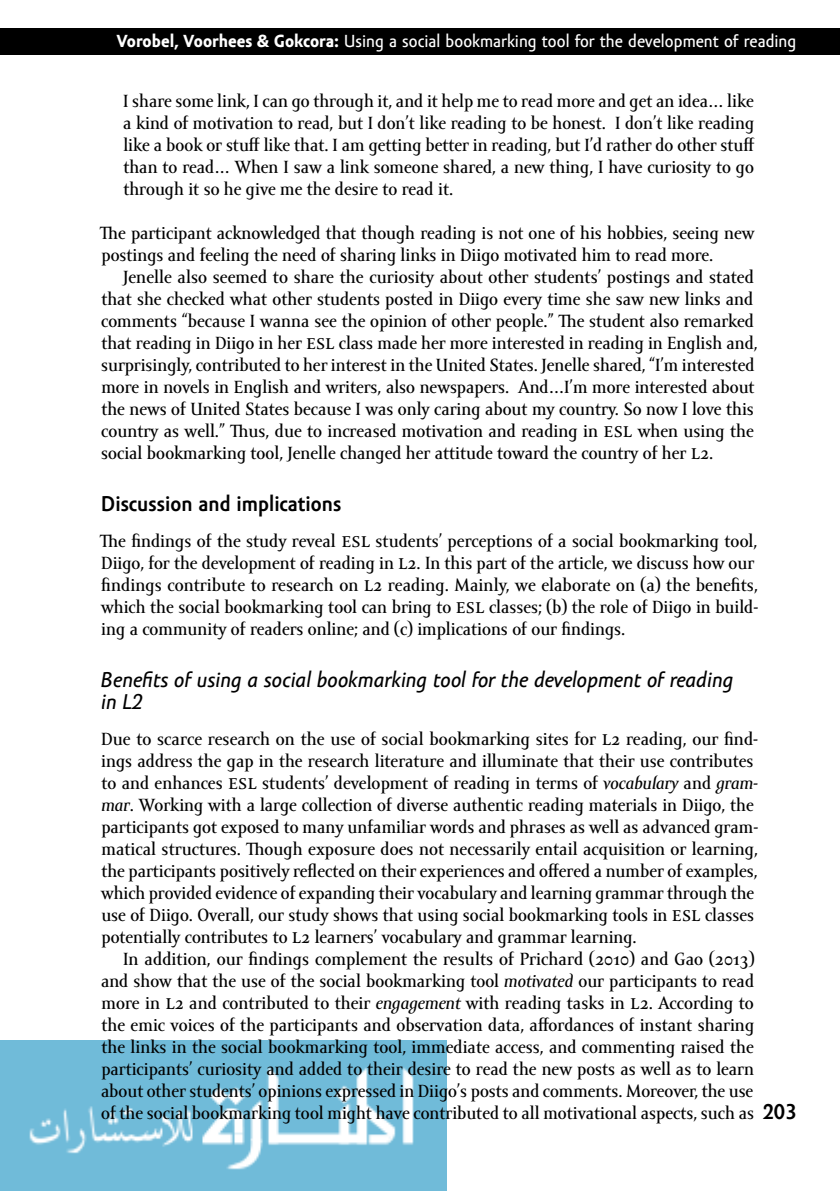
<style>
.page{position:relative;width:840px;height:1191px;background:#fff}
.page>*{position:absolute;margin:0;border:0;box-sizing:border-box;transform-origin:0 0}
.t1{font:italic 22px/22px "Amor Sans Text Pro";color:#000}
.t2{font:700 22px "Amor Sans Pro";color:#000}
.t3{font:18px/22px "Amor Serif Text Pro";color:#000}
.t4{font:18px "Amor Sans Text Pro";color:#fff}
.s1{font-weight:700}
.s2{font-family:"Amor Serif Pro";font-size:23px}
.s3{font-style:italic}
</style>
<div class="page">
<img style="left:0;top:1041px;width:446px;height:150px">
<div style="left:0;top:28px;width:839px;height:27px;background:#000"></div>
<p class="t4" style="left:117px;top:31px;width:680px"><span class="s1">Vorobel, Voorhees &amp; Gokcora:</span> Using a social bookmarking tool for the development of reading</p>
<p class="t3" style="left:123px;top:91px;width:632px;text-align:justify">I share some link, I can go through it, and it help me to read more and get an idea… like a kind of motivation to read, but I don’t like reading to be honest. I don’t like reading like a book or stuff like that. I am getting better in reading, but I’d rather do other stuff than to read… When I saw a link someone shared, a new thing, I have curiosity to go through it so he give me the desire to read it.</p>
<p class="t3" style="left:100px;top:223px;width:655px">The participant acknowledged that though reading is not one of his hobbies, seeing new postings and feeling the need of sharing links in Diigo motivated him to read more.</p>
<p class="t3" style="left:101px;top:267px;width:657px;text-indent:22px">Jenelle also seemed to share the curiosity about other students’ postings and stated that she checked what other students posted in Diigo every time she saw new links and comments “because I wanna see the opinion of other people.” The student also remarked that reading in Diigo in her <span class="s2">esl</span> class made her more interested in reading in English and, surprisingly, contributed to her interest in the United States. Jenelle shared, “I’m interested more in novels in English and writers, also newspapers. And…I’m more interested about the news of United States because I was only caring about my country. So now I love this country as well.” Thus, due to increased motivation and reading in <span class="s2">esl</span> when using the social bookmarking tool, Jenelle changed her attitude toward the country of her <span class="s2">l</span>2.</p>
<p class="t2" style="left:101px;top:491px;width:242px">Discussion and implications</p>
<p class="t3" style="left:100px;top:531px;width:659px">The findings of the study reveal <span class="s2">esl</span> students’ perceptions of a social bookmarking tool, Diigo, for the development of reading in <span class="s2">l</span>2. In this part of the article, we discuss how our findings contribute to research on <span class="s2">l</span>2 reading. Mainly, we elaborate on (a) the benefits, which the social bookmarking tool can bring to <span class="s2">esl</span> classes; (b) the role of Diigo in build&shy;ing a community of readers online; and (c) implications of our findings.</p>
<p class="t1" style="left:101px;top:669px;width:633px">Benefits of using a social bookmarking tool for the development of reading in L2</p>
<p class="t3" style="left:101px;top:729px;width:658px">Due to scarce research on the use of social bookmarking sites for <span class="s2">l</span>2 reading, our find&shy;ings address the gap in the research literature and illuminate that their use contributes to and enhances <span class="s2">esl</span> students’ development of reading in terms of <span class="s3">vocabulary</span> and <span class="s3">gram&shy;mar</span>. Working with a large collection of diverse authentic reading materials in Diigo, the participants got exposed to many unfamiliar words and phrases as well as advanced gram&shy;matical structures. Though exposure does not necessarily entail acquisition or learning, the participants positively reflected on their experiences and offered a number of examples, which provided evidence of expanding their vocabulary and learning grammar through the use of Diigo. Overall, our study shows that using social bookmarking tools in <span class="s2">esl</span> classes potentially contributes to <span class="s2">l</span>2 learners’ vocabulary and grammar learning.</p>
<p class="t3" style="left:101px;top:949px;width:654px;text-align:justify;text-indent:22px">In addition, our findings complement the results of Prichard (2010) and Gao (2013) and show that the use of the social bookmarking tool <span class="s3">motivated</span> our participants to read more in <span class="s2">l</span>2 and contributed to their <span class="s3">engagement</span> with reading tasks in <span class="s2">l</span>2. According to the emic voices of the participants and observation data, affordances of instant sharing the links in the social bookmarking tool, immediate access, and commenting raised the participants’ curiosity and added to their desire to read the new posts as well as to learn about other students’ opinions expressed in Diigo’s posts and comments. Moreover, the use of the social bookmarking tool might have contributed to all motivational aspects, such as</p>
<p class="t2" style="left:762px;top:1099px;width:35px">203</p>
</div>
